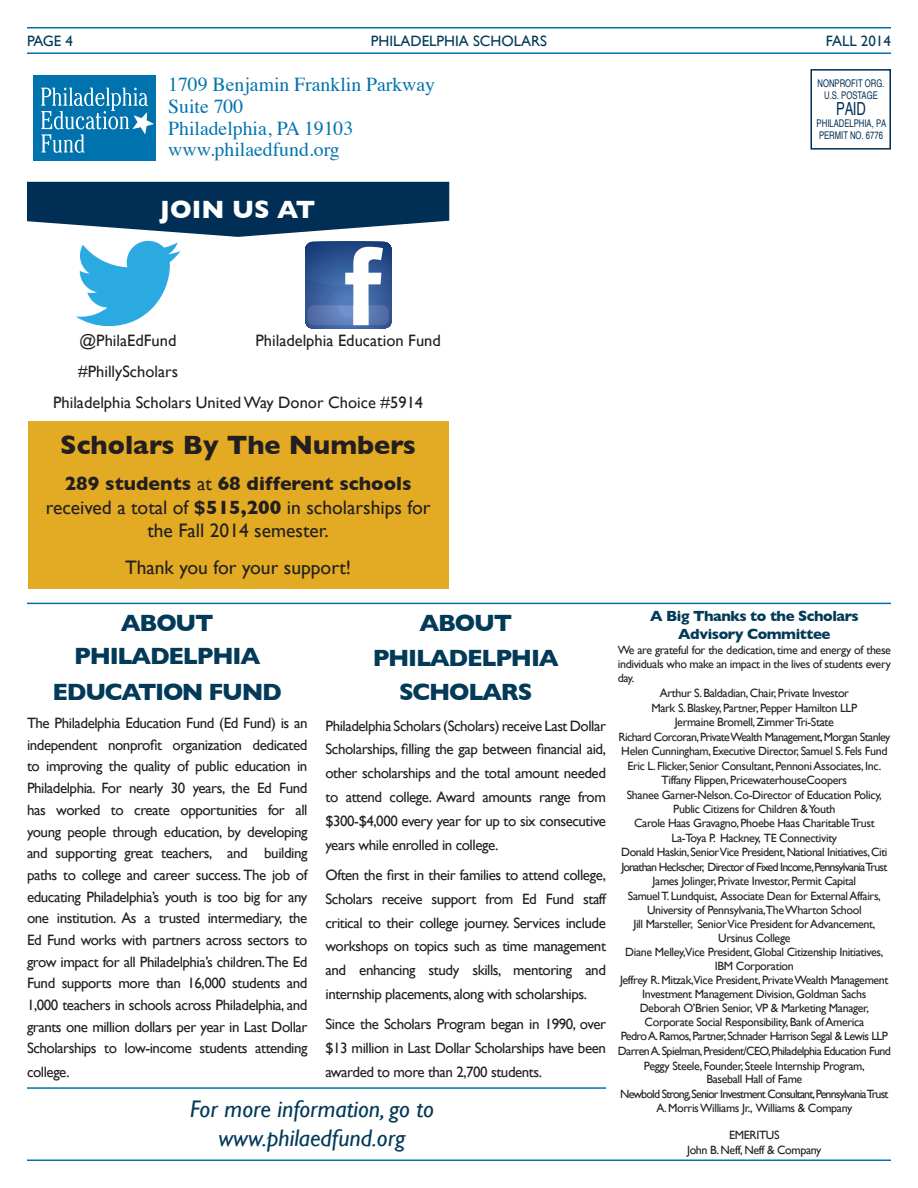
<style>
.page{position:relative;width:918px;height:1188px;background:#fff}
.page>*{position:absolute;margin:0;border:0;box-sizing:border-box;transform-origin:0 0}
.t1{font:700 27px "Gill Sans";color:#231f20}
.t2{font:700 25.5px "Gill Sans";color:#fff}
.t3{font:700 24px/36.2px "Gill Sans";letter-spacing:-.05em;color:#023a58;text-align:center}
.t4{font:italic 24px "Gill Sans";color:#023a58}
.t5{font:19.8px/21.9px "Times";color:#0073ae}
.t6{font:19.5px/23.4px "Gill Sans";color:#231f20;text-align:center}
.t7{font:18px "Helvetica";color:#002e54;scale:.73 1}
.t8{font:16.5px "Gill Sans";color:#231f20}
.t9{font:15px/21.8px "Gill Sans";letter-spacing:-.03em;color:#231f20;text-align:justify}
.t10{font:700 15px/18px "Gill Sans";letter-spacing:-.03em;color:#023a58;text-align:center}
.t11{font:15px "Gill Sans";color:#023a58}
.t12{font:12px/13.5px "Gill Sans";letter-spacing:-.03em;color:#231f20;text-align:center}
.t13{font:12px "Gill Sans";letter-spacing:-.05em;color:#231f20}
.t14{font:12px "Gill Sans";letter-spacing:-.07em;color:#231f20}
.t15{font:10.65px/12px "Helvetica";color:#002e54;text-align:center;scale:.73 1}
.s1{font-weight:700}
</style>
<div class="page">
<hr style="left:27px;top:27px;width:864px;height:1px;background:#0073ae">
<hr style="left:27px;top:52px;width:864px;height:2px;background:#0073ae">
<hr style="left:27px;top:1160px;width:864px;height:1px;background:#0073ae">
<hr style="left:27px;top:603px;width:864px;height:1px;background:#0073ae">
<div style="left:33px;top:76px;width:123px;height:85px;background:#0073ae"></div>
<svg style="left:41px;top:88px;width:113px;height:65px"></svg>
<div style="left:28px;top:422px;width:421px;height:167px;background:#e3ab23"></div>
<div style="left:810px;top:69px;width:81px;height:81px;border:2px solid #002e54"></div>
<hr style="left:27px;top:1087px;width:579px;height:2px;background:#0073ae">
<svg style="left:27px;top:182px;width:422px;height:146px"></svg>
<p class="t11" style="left:27px;top:32px;width:48px">PAGE 4</p>
<p class="t11" style="left:371px;top:32px;width:178px">PHILADELPHIA SCHOLARS</p>
<p class="t11" style="left:826px;top:32px;width:67px">FALL 2014</p>
<p class="t5" style="left:168px;top:71px;width:268px">1709 Benjamin Franklin Parkway<br>Suite 700<br>Philadelphia, PA 19103 www.philaedfund.org</p>
<p class="t2" style="left:160px;top:195px;width:157px">JOIN US AT</p>
<p class="t15" style="left:818px;top:77px;width:93px">NONPROFIT ORG.<br>U.S. POSTAGE</p>
<p class="t7" style="left:836px;top:95px;width:42px">PAID</p>
<p class="t15" style="left:817px;top:118px;width:97px;text-align:left">PHILADELPHIA, PA<br>PERMIT NO. 6776</p>
<p class="t8" style="left:80px;top:331px;width:98px">@PhilaEdFund</p>
<p class="t8" style="left:78px;top:362px;width:101px">#PhillyScholars</p>
<p class="t8" style="left:255px;top:331px;width:187px">Philadelphia Education Fund</p>
<p class="t8" style="left:53px;top:392px;width:372px">Philadelphia Scholars United Way Donor Choice #5914</p>
<p class="t1" style="left:60px;top:429px;width:357px">Scholars By The Numbers</p>
<p class="t6" style="left:46px;top:472px;width:386px"><span class="s1">289 students</span> at <span class="s1">68 different schools </span>received a total of <span class="s1">$515,200</span> in scholarships for the Fall 2014 semester.</p>
<p class="t6" style="left:125px;top:556px;width:228px">Thank you for your support!</p>
<p class="t3" style="left:121px;top:605px;width:94px">ABOUT</p>
<p class="t3" style="left:53px;top:637px;width:231px">PHILADELPHIA<br>EDUCATION FUND</p>
<p class="t9" style="left:27px;top:712px;width:282px">The Philadelphia Education Fund (Ed Fund) is an independent nonprofit organization dedicated to improving the quality of public education in Philadelphia. For nearly 30 years, the Ed Fund has worked to create opportunities for all young people through education, by developing and supporting great teachers, and building paths to college and career success. The job of educating Philadelphia’s youth is too big for any one institution. As a trusted intermediary, the Ed Fund works with partners across sectors to grow impact for all Philadelphia’s children.The Ed Fund supports more than 16,000 students and 1,000 teachers in schools across Philadelphia, and grants one million dollars per year in Last Dollar Scholarships to low-income students attending</p>
<p class="t9" style="left:27px;top:1061px;width:44px">college.</p>
<p class="t3" style="left:419px;top:605px;width:94px">ABOUT</p>
<p class="t3" style="left:373px;top:640px;width:188px;line-height:34.5px">PHILADELPHIA<br>SCHOLARS</p>
<p class="t9" style="left:326px;top:714px;width:282px;line-height:23.7px">Philadelphia Scholars (Scholars) receive Last Dollar Scholarships, filling the gap between financial aid, other scholarships and the total amount needed to attend college. Award amounts range from $300-$4,000 every year for up to six consecutive years while enrolled in college.</p>
<p class="t9" style="left:326px;top:863px;width:282px;line-height:23.7px">Often the first in their families to attend college, Scholars receive support from Ed Fund staff critical to their college journey. Services include workshops on topics such as time management and enhancing study skills, mentoring and internship placements, along with scholarships.</p>
<p class="t9" style="left:326px;top:1012px;width:282px;line-height:23.7px">Since the Scholars Program began in 1990, over $13 million in Last Dollar Scholarships have been awarded to more than 2,700 students.</p>
<p class="t4" style="left:190px;top:1095px;width:245px">For more information, go to</p>
<p class="t4" style="left:219px;top:1124px;width:188px">www.philaedfund.org</p>
<p class="t10" style="left:650px;top:607px;width:210px">A Big Thanks to the Scholars<br>Advisory Committee</p>
<p class="t12" style="left:618px;top:642px;width:275px;line-height:14.4px;text-align:justify">We are grateful for the dedication, time and energy of these individuals who make an impact in the lives of students every day.</p>
<p class="t12" style="left:660px;top:686px;width:191px">Arthur S. Baldadian, Chair, Private Investor</p>
<p class="t12" style="left:651px;top:701px;width:207px">Mark S. Blaskey, Partner, Pepper Hamilton LLP</p>
<p class="t12" style="left:675px;top:715px;width:160px">Jermaine Bromell, Zimmer Tri-State</p>
<p class="t13" style="left:618px;top:730px;width:273px">Richard Corcoran, Private Wealth Management, Morgan Stanley</p>
<p class="t12" style="left:621px;top:744px;width:268px">Helen Cunningham, Executive Director, Samuel S. Fels Fund</p>
<p class="t12" style="left:627px;top:759px;width:255px">Eric L. Flicker, Senior Consultant, Pennoni Associates, Inc.</p>
<p class="t12" style="left:662px;top:774px;width:187px">Tiffany Flippen, PricewaterhouseCoopers</p>
<p class="t12" style="left:627px;top:788px;width:257px">Shanee Garner-Nelson. Co-Director of Education Policy,<br>Public Citizens for Children &amp; Youth</p>
<p class="t12" style="left:634px;top:816px;width:242px">Carole Haas Gravagno, Phoebe Haas Charitable Trust</p>
<p class="t12" style="left:672px;top:831px;width:167px">La-Toya P. Hackney, TE Connectivity</p>
<p class="t12" style="left:621px;top:845px;width:268px">Donald Haskin, Senior Vice President, National Initiatives, Citi</p>
<p class="t14" style="left:621px;top:860px;width:267px">Jonathan Heckscher, Director of Fixed Income,Pennsylvania Trust</p>
<p class="t12" style="left:653px;top:875px;width:205px">James Jolinger, Private Investor, Permit Capital</p>
<p class="t12" style="left:628px;top:889px;width:254px">Samuel T. Lundquist, Associate Dean for External Affairs,<br>University of Pennsylvania,The Wharton School</p>
<p class="t12" style="left:633px;top:917px;width:244px">Jill Marsteller, Senior Vice President for Advancement,<br>Ursinus College</p>
<p class="t12" style="left:625px;top:945px;width:260px">Diane Melley,Vice President, Global Citizenship Initiatives,<br>IBM Corporation</p>
<p class="t12" style="left:620px;top:973px;width:270px">Jeffrey R. Mitzak,Vice President, Private Wealth Management<br>Investment Management Division, Goldman Sachs</p>
<p class="t12" style="left:640px;top:1001px;width:231px">Deborah O’Brien Senior, VP &amp; Marketing Manager,<br>Corporate Social Responsibility, Bank of America</p>
<p class="t13" style="left:621px;top:1029px;width:269px">Pedro A. Ramos, Partner, Schnader Harrison Segal &amp; Lewis LLP</p>
<p class="t13" style="left:618px;top:1044px;width:275px">Darren A. Spielman, President/CEO, Philadelphia Education Fund</p>
<p class="t12" style="left:644px;top:1059px;width:222px">Peggy Steele, Founder, Steele Internship Program,<br>Baseball Hall of Fame</p>
<p class="t14" style="left:620px;top:1087px;width:270px">Newbold Strong,Senior Investment Consultant,Pennsylvania Trust</p>
<p class="t12" style="left:656px;top:1101px;width:197px">A. Morris Williams Jr., Williams &amp; Company</p>
<p class="t12" style="left:729px;top:1128px;width:52px">EMERITUS</p>
<p class="t12" style="left:687px;top:1143px;width:136px">John B. Neff, Neff &amp; Company</p>
</div>
